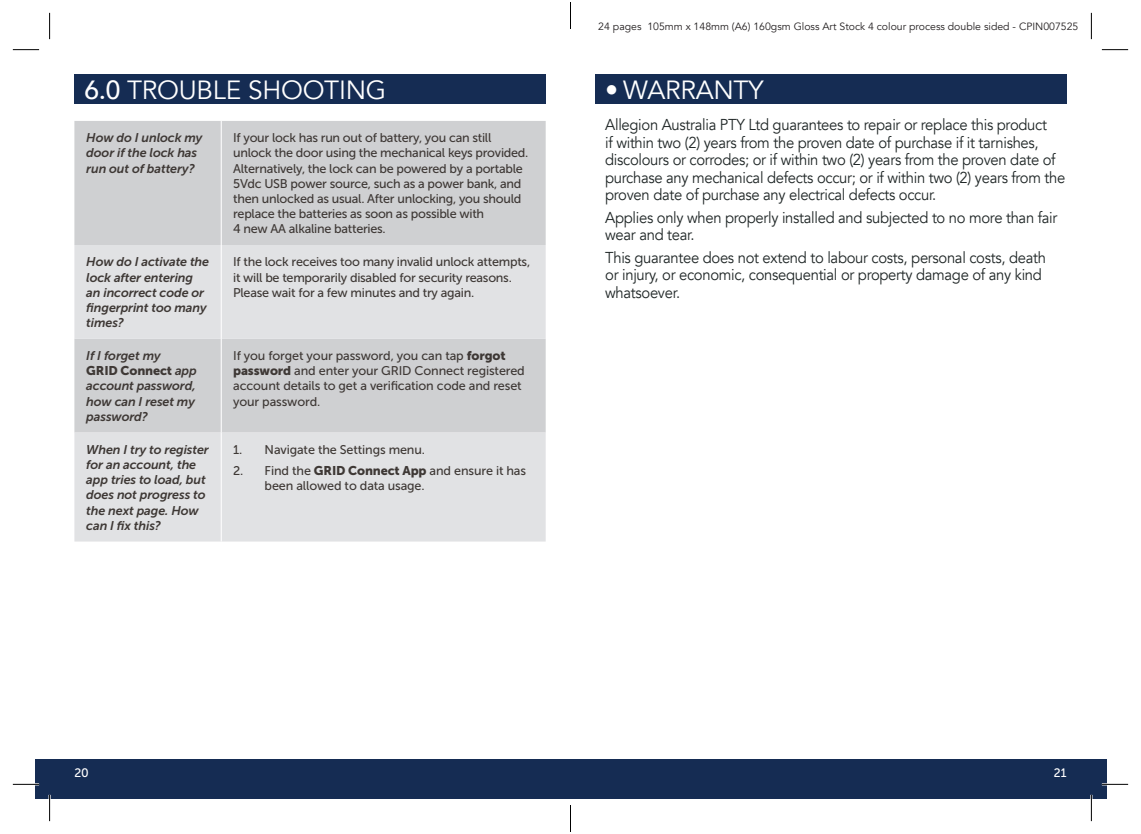
<style>
.page{position:relative;width:1141px;height:834px;background:#fff}
.page>*{position:absolute;margin:0;border:0;box-sizing:border-box;transform-origin:0 0}
.t1{font:26.25px "Avenir";letter-spacing:-.01em;color:#fff}
.t2{font:15.75px/17.5px "Avenir";letter-spacing:-.02em;color:#1f2626;scale:.94 1}
.Sub_Heading{font:12.6px/15px "Museo Sans 500";letter-spacing:-.02em;color:#3e3835}
.Sub_Heading-2{font:italic 12.6px/15px "Museo Sans 700";letter-spacing:-.01em;color:#3e3835}
.t3{font:12.25px "Museo Sans Rounded 500";color:#fff}
.t4{font:10.5px "Avenir";color:#231f20}
.s1{font-weight:500}
.s2{font-family:"Museo Sans 900";font-style:normal}
.s3{font-family:"Museo Sans 900"}
</style>
<div class="page">
<div style="left:35px;top:759px;width:1071px;height:40px;background:#152c53"></div>
<div style="left:74px;top:121px;width:472px;height:124px;background:#cfd0d2"></div>
<svg style="left:74px;top:245px;width:472px;height:296px;fill:#e1e2e4"></svg>
<hr style="left:221px;top:121px;width:1px;height:124px;background:#fff">
<hr style="left:221px;top:245px;width:1px;height:94px;background:#fff">
<hr style="left:221px;top:339px;width:1px;height:93px;background:#fff">
<hr style="left:221px;top:432px;width:1px;height:109px;background:#fff">
<div style="left:74px;top:74px;width:472px;height:30px;background:#152c53"></div>
<div style="left:595px;top:74px;width:472px;height:30px;background:#152c53"></div>
<hr style="left:13px;top:783px;width:26px;height:2px;background:#fff">
<hr style="left:1102px;top:783px;width:26px;height:2px;background:#fff">
<hr style="left:49px;top:794px;width:2px;height:27px;background:#fff">
<hr style="left:1090px;top:794px;width:2px;height:27px;background:#fff">
<svg style="left:13px;top:49px;width:26px;height:1px"></svg>
<svg style="left:1102px;top:49px;width:26px;height:1px"></svg>
<svg style="left:13px;top:783px;width:26px;height:1px"></svg>
<svg style="left:1102px;top:783px;width:26px;height:1px"></svg>
<svg style="left:49px;top:13px;width:1px;height:26px"></svg>
<svg style="left:49px;top:794px;width:1px;height:27px"></svg>
<svg style="left:1091px;top:13px;width:1px;height:26px"></svg>
<svg style="left:1091px;top:794px;width:1px;height:27px"></svg>
<svg style="left:570px;top:2px;width:1px;height:27px"></svg>
<svg style="left:570px;top:805px;width:1px;height:26px"></svg>
<p class="t1" style="left:84px;top:74px;width:304px"><span class="s1">6.0</span> TROUBLE SHOOTING</p>
<p class="Sub_Heading-2" style="left:86px;top:130px;width:118px">How do I unlock my door if the lock has run out of battery?</p>
<p class="Sub_Heading" style="left:233px;top:130px;width:297px">If your lock has run out of battery, you can still unlock the door using the mechanical keys provided.<br>Alternatively, the lock can be powered by a portable 5Vdc USB power source, such as a power bank, and then unlocked as usual. After unlocking, you should replace the batteries as soon as possible with<br>4 new AA alkaline batteries.</p>
<p class="Sub_Heading-2" style="left:86px;top:254px;width:124px">How do I activate the lock after entering an incorrect code or fingerprint too many times?</p>
<p class="Sub_Heading" style="left:233px;top:254px;width:299px">If the lock receives too many invalid unlock attempts, it will be temporarily disabled for security reasons.<br>Please wait for a few minutes and try again.</p>
<p class="Sub_Heading-2" style="left:86px;top:348px;width:112px">If I forget my<br><span class="s2">GRID Connect</span> app account password, how can I reset my password?</p>
<p class="Sub_Heading" style="left:233px;top:348px;width:293px">If you forget your password, you can tap <span class="s3">forgot password</span> and enter your GRID Connect registered account details to get a verification code and reset your password.</p>
<p class="Sub_Heading-2" style="left:86px;top:442px;width:124px">When I try to register for an account, the app tries to load, but does not progress to the next page. How can I fix this?</p>
<p class="Sub_Heading" style="left:233px;top:442px;width:193px">1. Navigate the Settings menu.</p>
<p class="Sub_Heading" style="left:265px;top:463px;width:263px;text-indent:-32px">2. Find the <span class="s3">GRID Connect App</span> and ensure it has been allowed to data usage.</p>
<p class="t4" style="left:598px;top:20px;width:482px">24 pages 105mm x 148mm (A6) 160gsm Gloss Art Stock 4 colour process double sided - CPIN007525</p>
<p class="t1" style="left:605px;top:74px;width:160px"><span class="s1">•</span> WARRANTY</p>
<p class="t2" style="left:605px;top:116px;width:491px">Allegion Australia PTY Ltd guarantees to repair or replace this product<br>if within two (2) years from the proven date of purchase if it tarnishes, discolours or corrodes; or if within two (2) years from the proven date of purchase any mechanical defects occur; or if within two (2) years from the proven date of purchase any electrical defects occur.</p>
<p class="t2" style="left:605px;top:209px;width:483px">Applies only when properly installed and subjected to no more than fair wear and tear.</p>
<p class="t2" style="left:605px;top:249px;width:470px">This guarantee does not extend to labour costs, personal costs, death or injury, or economic, consequential or property damage of any kind whatsoever.</p>
<p class="t3" style="left:74px;top:766px;width:16px">20</p>
<p class="t3" style="left:1054px;top:766px;width:14px">21</p>
</div>
